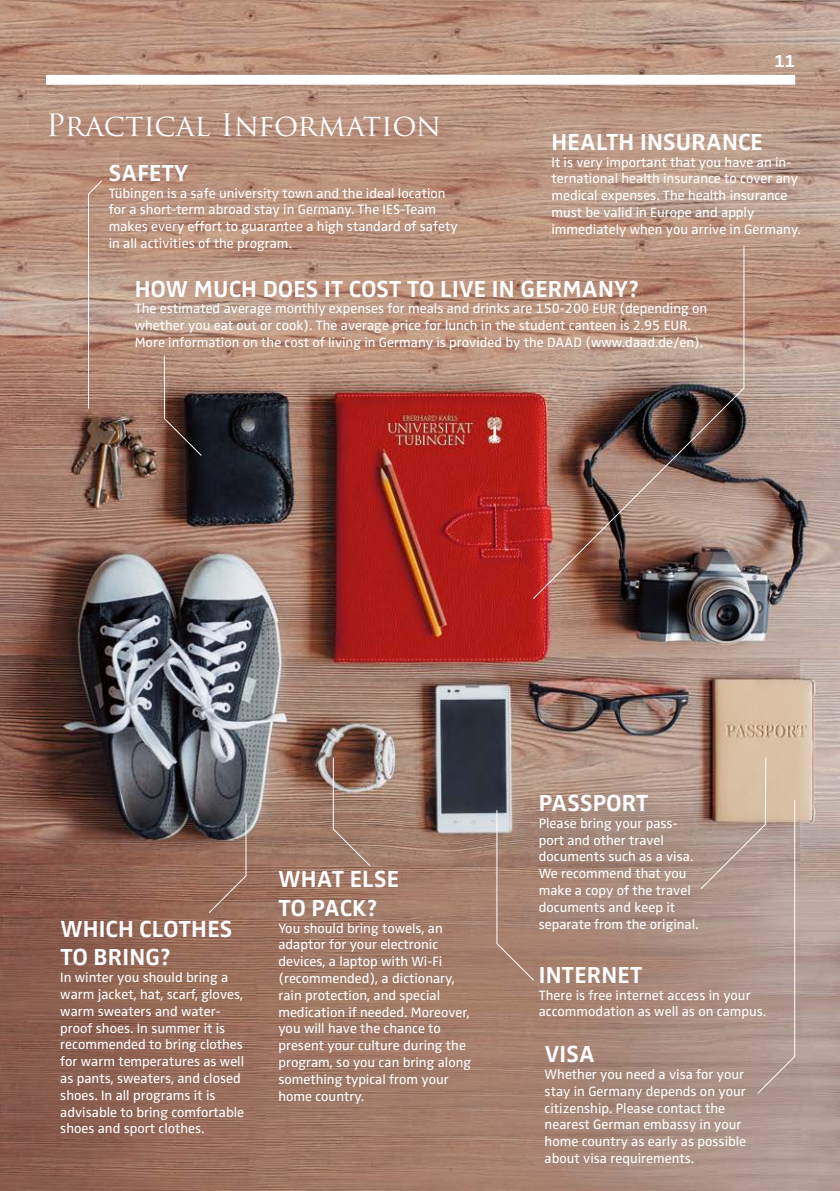
<style>
.page{position:relative;width:840px;height:1191px;background:#fff}
.page>*{position:absolute;margin:0;border:0;box-sizing:border-box;transform-origin:0 0}
.t1{font:30px "Trajan Pro";color:#fff}
.t2{font:700 24px/28.8px "Zwo OT";letter-spacing:.01em;color:#fff}
.t3{font:700 18px "Zwo OT";color:#fff}
.t4{font:14px/16.8px "Zwo OT";color:#fff}
</style>
<div class="page">
<img style="left:0;top:0;width:839px;height:1191px">
<div style="left:46px;top:75px;width:748px;height:10px;background:#fff"></div>
<svg style="left:87px;top:179px;width:16px;height:230px;background:#b99684"></svg>
<svg style="left:699px;top:756px;width:96px;height:338px;background:#b3998d"></svg>
<svg style="left:495px;top:809px;width:40px;height:172px;background:#a88877"></svg>
<svg style="left:332px;top:756px;width:39px;height:111px;background:#977463"></svg>
<svg style="left:207px;top:811px;width:40px;height:103px;background:#87695e"></svg>
<svg style="left:163px;top:354px;width:40px;height:103px;background:#674d43"></svg>
<img style="left:531px;top:245px;width:213px;height:355px">
<p class="t3" style="left:774px;top:50px;width:22px">11</p>
<h1 class="t1" style="left:46px;top:106px;width:396px">Practical Information</h1>
<h2 class="t2" style="left:109px;top:159px;width:81px">SAFETY</h2>
<p class="t4" style="left:109px;top:185px;width:350px">Tübingen is a safe university town and the ideal location for a short-term abroad stay in Germany. The IES-Team makes every effort to guarantee a high standard of safety in all activities of the program.</p>
<h2 class="t2" style="left:135px;top:275px;width:505px">HOW MUCH DOES IT COST TO LIVE IN GERMANY?</h2>
<p class="t4" style="left:135px;top:301px;width:573px">The estimated average monthly expenses for meals and drinks are 150-200 EUR (depending on whether you eat out or cook). The average price for lunch in the student canteen is 2.95 EUR.<br>More information on the cost of living in Germany is provided by the DAAD (www.daad.de/en).</p>
<h2 class="t2" style="left:551px;top:128px;width:213px">HEALTH INSURANCE</h2>
<p class="t4" style="left:551px;top:154px;width:250px">It is very important that you have an in&shy;ternational health insurance to cover any medical expenses. The health insurance must be valid in Europe and apply immediately when you arrive in Germany.</p>
<h2 class="t2" style="left:60px;top:914px;width:173px">WHICH CLOTHES<br>TO BRING?</h2>
<p class="t4" style="left:60px;top:969px;width:185px">In winter you should bring a warm jacket, hat, scarf, gloves, warm sweaters and water&shy;proof shoes. In summer it is recommended to bring clothes for warm temperatures as well as pants, sweaters, and closed shoes. In all programs it is advisable to bring comfortable shoes and sport clothes.</p>
<h2 class="t2" style="left:278px;top:865px;width:122px">WHAT ELSE<br>TO PACK?</h2>
<p class="t4" style="left:278px;top:920px;width:194px">You should bring towels, an adaptor for your electronic devices, a laptop with Wi-Fi (recommended), a dictionary, rain protection, and special medication if needed. Moreover, you will have the chance to present your culture during the program, so you can bring along something typical from your home country.</p>
<h2 class="t2" style="left:538px;top:789px;width:111px">PASSPORT</h2>
<p class="t4" style="left:538px;top:815px;width:161px">Please bring your pass&shy;port and other travel documents such as a visa.<br>We recommend that you make a copy of the travel documents and keep it separate from the original.</p>
<h2 class="t2" style="left:538px;top:961px;width:105px">INTERNET</h2>
<p class="t4" style="left:538px;top:987px;width:229px">There is free internet access in your accommodation as well as on campus.</p>
<h2 class="t2" style="left:544px;top:1040px;width:52px">VISA</h2>
<p class="t4" style="left:544px;top:1066px;width:203px">Whether you need a visa for your stay in Germany depends on your citizenship. Please contact the nearest German embassy in your home country as early as possible about visa requirements.</p>
</div>
